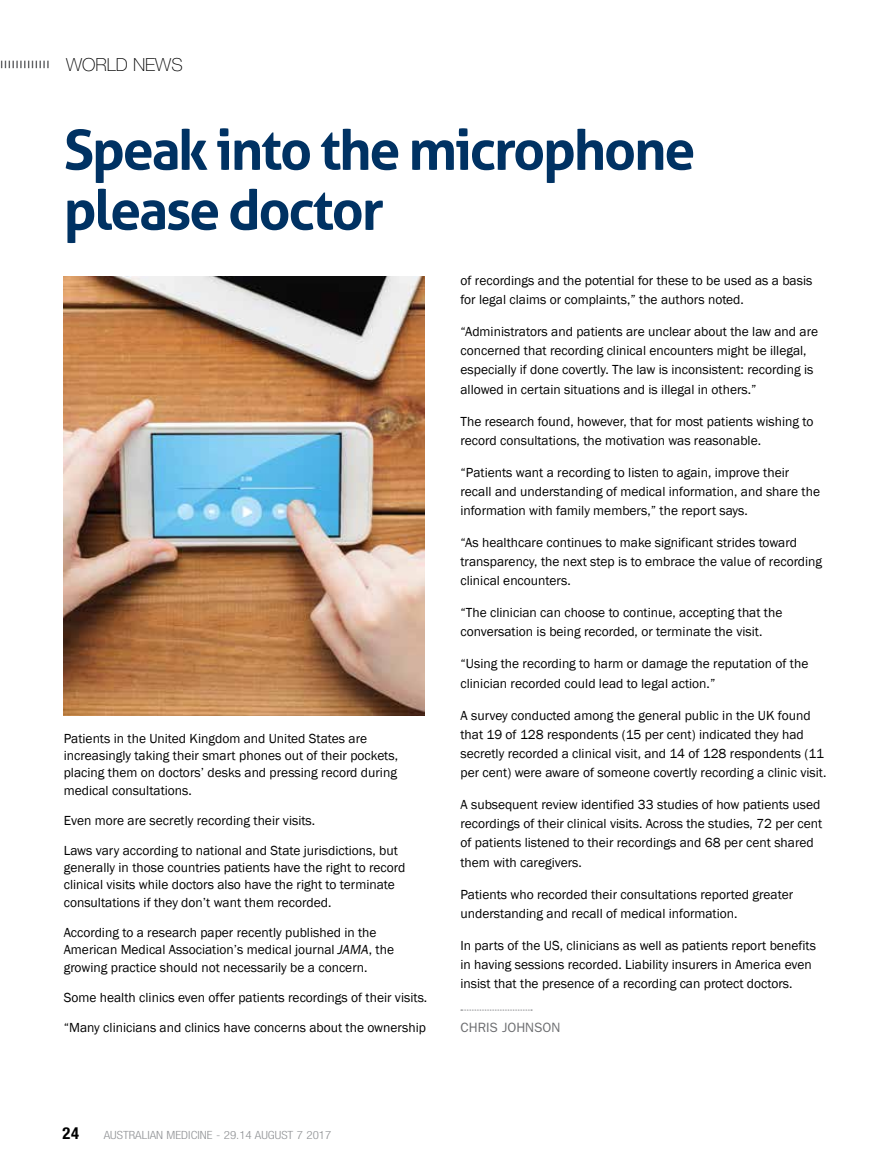
<style>
.page{position:relative;width:893px;height:1170px;background:#fff}
.page>*{position:absolute;margin:0;border:0;box-sizing:border-box;transform-origin:0 0}
.t1{font:700 55.5px/60px "Aller";letter-spacing:-.04em;color:#003263}
.t2{font:100 18px "Helvetica Neue";color:#000}
.t3{font:700 condensed 16.5px "Helvetica Neue";color:#000}
.t4{font:13.5px/19.2px "Franklin Gothic";color:#000}
.t5{font:13.5px "ITC Franklin Gothic Std";color:#6d6e71}
.t6{font:300 condensed 11.25px "Helvetica Neue";color:#939598;scale:1.15 1}
.s1{font-style:italic}
</style>
<div class="page">
<svg style="left:461px;top:1009px;width:71px;height:1px"></svg>
<svg style="left:0;top:61px;width:49px;height:7px"></svg>
<img style="left:64px;top:276px;width:360px;height:440px">
<h2 class="t2" style="left:66px;top:55px;width:118px">WORLD NEWS</h2>
<h1 class="t1" style="left:64px;top:119px;width:633px">Speak into the microphone please doctor</h1>
<p class="t4" style="left:64px;top:729px;width:336px;line-height:17.2px">Patients in the United Kingdom and United States are increasingly taking their smart phones out of their pockets, placing them on doctors’ desks and pressing record during medical consultations.</p>
<p class="t4" style="left:64px;top:810px;width:253px">Even more are secretly recording their visits.</p>
<p class="t4" style="left:64px;top:841px;width:343px;line-height:17.2px">Laws vary according to national and State jurisdictions, but generally in those countries patients have the right to record clinical visits while doctors also have the right to terminate consultations if they don’t want them recorded.</p>
<p class="t4" style="left:64px;top:923px;width:332px;line-height:17.2px">According to a research paper recently published in the<br>American Medical Association’s medical journal <span class="s1">JAMA</span>, the growing practice should not necessarily be a concern.</p>
<p class="t4" style="left:64px;top:987px;width:365px">Some health clinics even offer patients recordings of their visits.</p>
<p class="t4" style="left:64px;top:1017px;width:364px">“Many clinicians and clinics have concerns about the ownership</p>
<p class="t4" style="left:460px;top:271px;width:353px">of recordings and the potential for these to be used as a basis for legal claims or complaints,” the authors noted.</p>
<p class="t4" style="left:460px;top:322px;width:359px">“Administrators and patients are unclear about the law and are concerned that recording clinical encounters might be illegal, especially if done covertly. The law is inconsistent: recording is allowed in certain situations and is illegal in others.”</p>
<p class="t4" style="left:460px;top:411px;width:355px">The research found, however, that for most patients wishing to record consultations, the motivation was reasonable.</p>
<p class="t4" style="left:460px;top:463px;width:361px">“Patients want a recording to listen to again, improve their recall and understanding of medical information, and share the information with family members,” the report says.</p>
<p class="t4" style="left:460px;top:533px;width:363px">“As healthcare continues to make significant strides toward transparency, the next step is to embrace the value of recording clinical encounters.</p>
<p class="t4" style="left:460px;top:603px;width:323px">“The clinician can choose to continue, accepting that the conversation is being recorded, or terminate the visit.</p>
<p class="t4" style="left:460px;top:654px;width:349px">“Using the recording to harm or damage the reputation of the clinician recorded could lead to legal action.”</p>
<p class="t4" style="left:460px;top:705px;width:367px">A survey conducted among the general public in the UK found that 19 of 128 respondents (15 per cent) indicated they had secretly recorded a clinical visit, and 14 of 128 respondents (11 per cent) were aware of someone covertly recording a clinic visit.</p>
<p class="t4" style="left:460px;top:795px;width:363px">A subsequent review identified 33 studies of how patients used recordings of their clinical visits. Across the studies, 72 per cent of patients listened to their recordings and 68 per cent shared them with caregivers.</p>
<p class="t4" style="left:460px;top:884px;width:334px">Patients who recorded their consultations reported greater understanding and recall of medical information.</p>
<p class="t4" style="left:460px;top:935px;width:357px">In parts of the US, clinicians as well as patients report benefits in having sessions recorded. Liability insurers in America even insist that the presence of a recording can protect doctors.</p>
<p class="t5" style="left:460px;top:1019px;width:101px">CHRIS JOHNSON</p>
<p class="t3" style="left:63px;top:1122px;width:18px">24</p>
<p class="t6" style="left:104px;top:1128px;width:199px">AUSTRALIAN MEDICINE - 29.14 AUGUST 7 2017</p>
</div>
